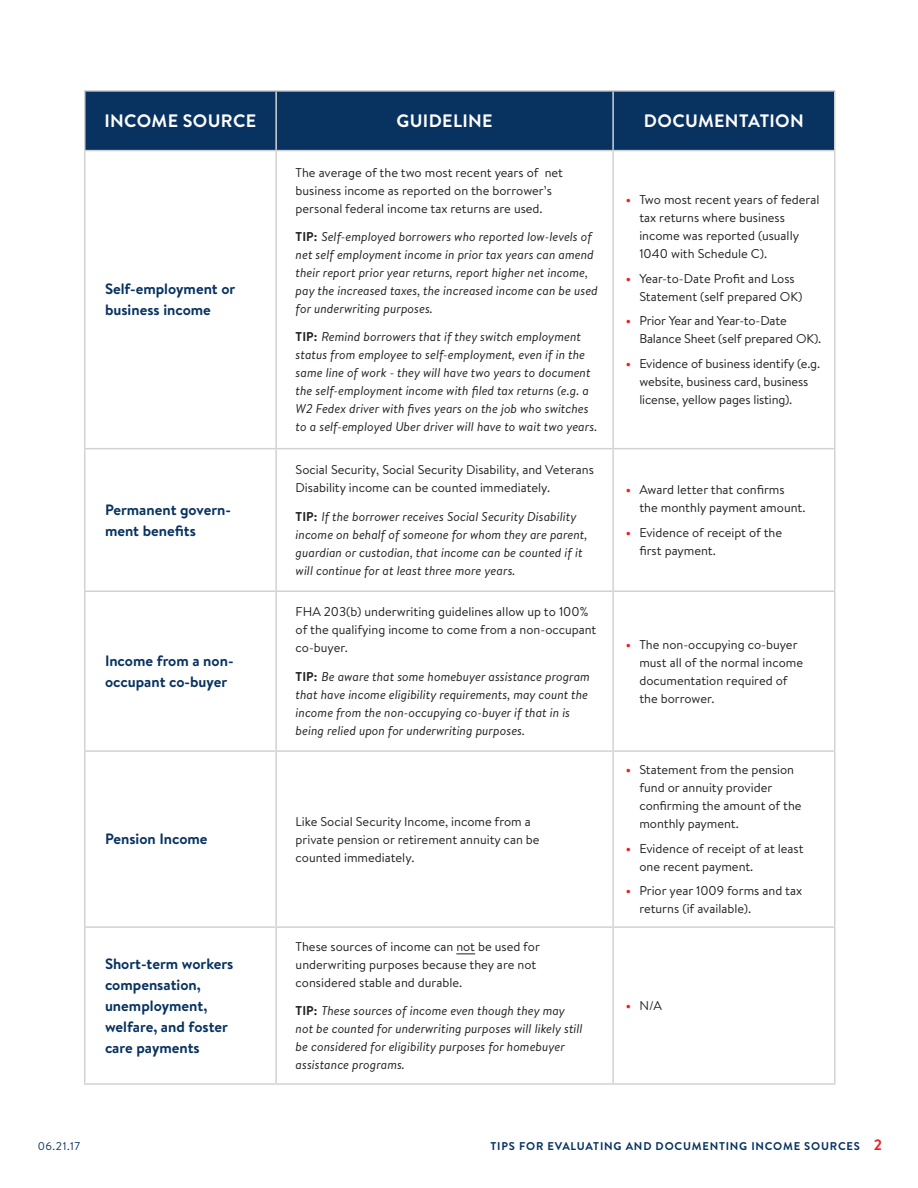
<style>
.page{position:relative;width:918px;height:1188px;background:#fff}
.page>*{position:absolute;margin:0;border:0;box-sizing:border-box;transform-origin:0 0}
.t1{font:700 18px "Brandon Text";letter-spacing:.02em;color:#fff}
.t2{font:700 15px/21px "Brandon Text";color:#083260}
.t3{font:12.75px/18px "Brandon Text";color:#231f20}
.t4{font:italic 12.75px/18px "Brandon Text";color:#231f20}
.t5{font:700 11.25px "Brandon Text";letter-spacing:.07em;color:#083260}
.t6{font:11.25px "Brandon Text";color:#083260}
.s1{font-weight:700;font-style:normal}
.s2{font-weight:700;font-size:13.5px;color:#ee2026}
.s3{font-size:15px;color:#ee2026}
</style>
<div class="page">
<div style="left:86px;top:92px;width:748px;height:58px;background:#083260"></div>
<hr style="left:84px;top:90px;width:192px;height:2px;background:#d1d2d4">
<hr style="left:84px;top:92px;width:2px;height:58px;background:#d1d2d4">
<hr style="left:276px;top:90px;width:337px;height:2px;background:#d1d2d4">
<hr style="left:275px;top:92px;width:2px;height:58px;background:#d1d2d4">
<hr style="left:613px;top:90px;width:222px;height:2px;background:#d1d2d4">
<hr style="left:612px;top:92px;width:2px;height:58px;background:#d1d2d4">
<hr style="left:834px;top:92px;width:2px;height:58px;background:#d1d2d4">
<hr style="left:84px;top:150px;width:192px;height:1px;background:#d1d2d4">
<hr style="left:84px;top:151px;width:2px;height:297px;background:#d1d2d4">
<hr style="left:276px;top:150px;width:337px;height:1px;background:#d1d2d4">
<hr style="left:275px;top:151px;width:2px;height:297px;background:#d1d2d4">
<hr style="left:613px;top:150px;width:222px;height:1px;background:#d1d2d4">
<hr style="left:612px;top:151px;width:2px;height:297px;background:#d1d2d4">
<hr style="left:834px;top:151px;width:2px;height:297px;background:#d1d2d4">
<hr style="left:84px;top:448px;width:192px;height:1px;background:#d1d2d4">
<hr style="left:84px;top:449px;width:2px;height:141px;background:#d1d2d4">
<hr style="left:276px;top:448px;width:337px;height:1px;background:#d1d2d4">
<hr style="left:275px;top:449px;width:2px;height:141px;background:#d1d2d4">
<hr style="left:613px;top:448px;width:222px;height:1px;background:#d1d2d4">
<hr style="left:612px;top:449px;width:2px;height:141px;background:#d1d2d4">
<hr style="left:834px;top:449px;width:2px;height:141px;background:#d1d2d4">
<hr style="left:84px;top:590px;width:192px;height:2px;background:#d1d2d4">
<hr style="left:84px;top:592px;width:2px;height:158px;background:#d1d2d4">
<hr style="left:276px;top:590px;width:337px;height:2px;background:#d1d2d4">
<hr style="left:275px;top:592px;width:2px;height:158px;background:#d1d2d4">
<hr style="left:613px;top:590px;width:222px;height:2px;background:#d1d2d4">
<hr style="left:612px;top:592px;width:2px;height:158px;background:#d1d2d4">
<hr style="left:834px;top:592px;width:2px;height:158px;background:#d1d2d4">
<hr style="left:84px;top:750px;width:192px;height:2px;background:#d1d2d4">
<hr style="left:84px;top:752px;width:2px;height:174px;background:#d1d2d4">
<hr style="left:276px;top:750px;width:337px;height:2px;background:#d1d2d4">
<hr style="left:275px;top:752px;width:2px;height:174px;background:#d1d2d4">
<hr style="left:613px;top:750px;width:222px;height:2px;background:#d1d2d4">
<hr style="left:612px;top:752px;width:2px;height:174px;background:#d1d2d4">
<hr style="left:834px;top:752px;width:2px;height:174px;background:#d1d2d4">
<hr style="left:84px;top:926px;width:192px;height:2px;background:#d1d2d4">
<hr style="left:84px;top:928px;width:2px;height:155px;background:#d1d2d4">
<hr style="left:276px;top:926px;width:337px;height:2px;background:#d1d2d4">
<hr style="left:275px;top:928px;width:2px;height:155px;background:#d1d2d4">
<hr style="left:613px;top:926px;width:222px;height:2px;background:#d1d2d4">
<hr style="left:612px;top:928px;width:2px;height:155px;background:#d1d2d4">
<hr style="left:834px;top:928px;width:2px;height:155px;background:#d1d2d4">
<hr style="left:84px;top:1083px;width:192px;height:2px;background:#d1d2d4">
<hr style="left:276px;top:1083px;width:337px;height:2px;background:#d1d2d4">
<hr style="left:613px;top:1083px;width:222px;height:2px;background:#d1d2d4">
<svg style="left:456px;top:954px;width:19px;height:1px"></svg>
<p class="t1" style="left:104px;top:108px;width:153px">INCOME SOURCE</p>
<p class="t1" style="left:396px;top:108px;width:98px">GUIDELINE</p>
<p class="t1" style="left:644px;top:108px;width:162px">DOCUMENTATION</p>
<p class="t2" style="left:105px;top:278px;width:132px">Self-employment or business income</p>
<p class="t2" style="left:105px;top:499px;width:128px">Permanent govern&shy;ment benefits</p>
<p class="t2" style="left:105px;top:650px;width:130px">Income from a non&shy;occupant co-buyer</p>
<p class="t2" style="left:105px;top:828px;width:104px">Pension Income</p>
<p class="t2" style="left:105px;top:953px;width:130px">Short-term workers compensation, unemployment, welfare, and foster care payments</p>
<p class="t3" style="left:296px;top:163px;width:269px">The average of the two most recent years of net business income as reported on the borrower’s personal federal income tax returns are used.</p>
<p class="t4" style="left:296px;top:227px;width:304px"><span class="s1">TIP:</span> Self-employed borrowers who reported low-levels of net self employment income in prior tax years can amend their report prior year returns, report higher net income, pay the increased taxes, the increased income can be used for underwriting purposes.</p>
<p class="t4" style="left:296px;top:328px;width:303px"><span class="s1">TIP:</span> Remind borrowers that if they switch employment status from employee to self-employment, even if in the same line of work - they will have two years to document the self-employment income with filed tax returns (e.g. a W2 Fedex driver with fives years on the job who switches to a self-employed Uber driver will have to wait two years.</p>
<p class="t3" style="left:296px;top:460px;width:300px">Social Security, Social Security Disability, and Veterans<br>Disability income can be counted immediately.</p>
<p class="t4" style="left:296px;top:507px;width:293px"><span class="s1">TIP:</span> If the borrower receives Social Security Disability income on behalf of someone for whom they are parent, guardian or custodian, that income can be counted if it will continue for at least three more years.</p>
<p class="t3" style="left:296px;top:603px;width:302px">FHA 203(b) underwriting guidelines allow up to 100% of the qualifying income to come from a non-occupant co-buyer.</p>
<p class="t4" style="left:296px;top:667px;width:296px"><span class="s1">TIP:</span> Be aware that some homebuyer assistance program that have income eligibility requirements, may count the income from the non-occupying co-buyer if that in is being relied upon for underwriting purposes.</p>
<p class="t3" style="left:296px;top:812px;width:245px">Like Social Security Income, income from a private pension or retirement annuity can be counted immediately.</p>
<p class="t3" style="left:296px;top:937px;width:246px">These sources of income can not be used for underwriting purposes because they are not considered stable and durable.</p>
<p class="t4" style="left:296px;top:1001px;width:288px"><span class="s1">TIP:</span> These sources of income even though they may not be counted for underwriting purposes will likely still be considered for eligibility purposes for homebuyer assistance programs.</p>
<p class="t3" style="left:639px;top:190px;width:182px;text-indent:-14px"><span class="s2">•</span> Two most recent years of federal tax returns where business income was reported (usually<br>1040 with Schedule C).</p>
<p class="t3" style="left:639px;top:269px;width:165px;text-indent:-14px"><span class="s2">•</span> Year-to-Date Profit and Loss<br>Statement (self prepared OK)</p>
<p class="t3" style="left:639px;top:312px;width:183px;text-indent:-14px"><span class="s2">•</span> Prior Year and Year-to-Date<br>Balance Sheet (self prepared OK).</p>
<p class="t3" style="left:639px;top:354px;width:182px;text-indent:-14px"><span class="s2">•</span> Evidence of business identify (e.g. website, business card, business license, yellow pages listing).</p>
<p class="t3" style="left:639px;top:480px;width:168px;text-indent:-14px"><span class="s2">•</span> Award letter that confirms the monthly payment amount.</p>
<p class="t3" style="left:639px;top:523px;width:144px;text-indent:-14px"><span class="s2">•</span> Evidence of receipt of the first payment.</p>
<p class="t3" style="left:639px;top:635px;width:165px;text-indent:-14px"><span class="s2">•</span> The non-occupying co-buyer must all of the normal income documentation required of the borrower.</p>
<p class="t3" style="left:639px;top:760px;width:164px;text-indent:-14px"><span class="s2">•</span> Statement from the pension fund or annuity provider confirming the amount of the monthly payment.</p>
<p class="t3" style="left:639px;top:839px;width:166px;text-indent:-14px"><span class="s2">•</span> Evidence of receipt of at least one recent payment.</p>
<p class="t3" style="left:639px;top:881px;width:164px;text-indent:-14px"><span class="s2">•</span> Prior year 1009 forms and tax returns (if available).</p>
<p class="t3" style="left:626px;top:996px;width:38px"><span class="s2">•</span> N/A</p>
<p class="t6" style="left:38px;top:1138px;width:44px">06.21.17</p>
<p class="t5" style="left:491px;top:1138px;width:393px">TIPS FOR EVALUATING AND DOCUMENTING INCOME SOURCES <span class="s3">2</span></p>
</div>
